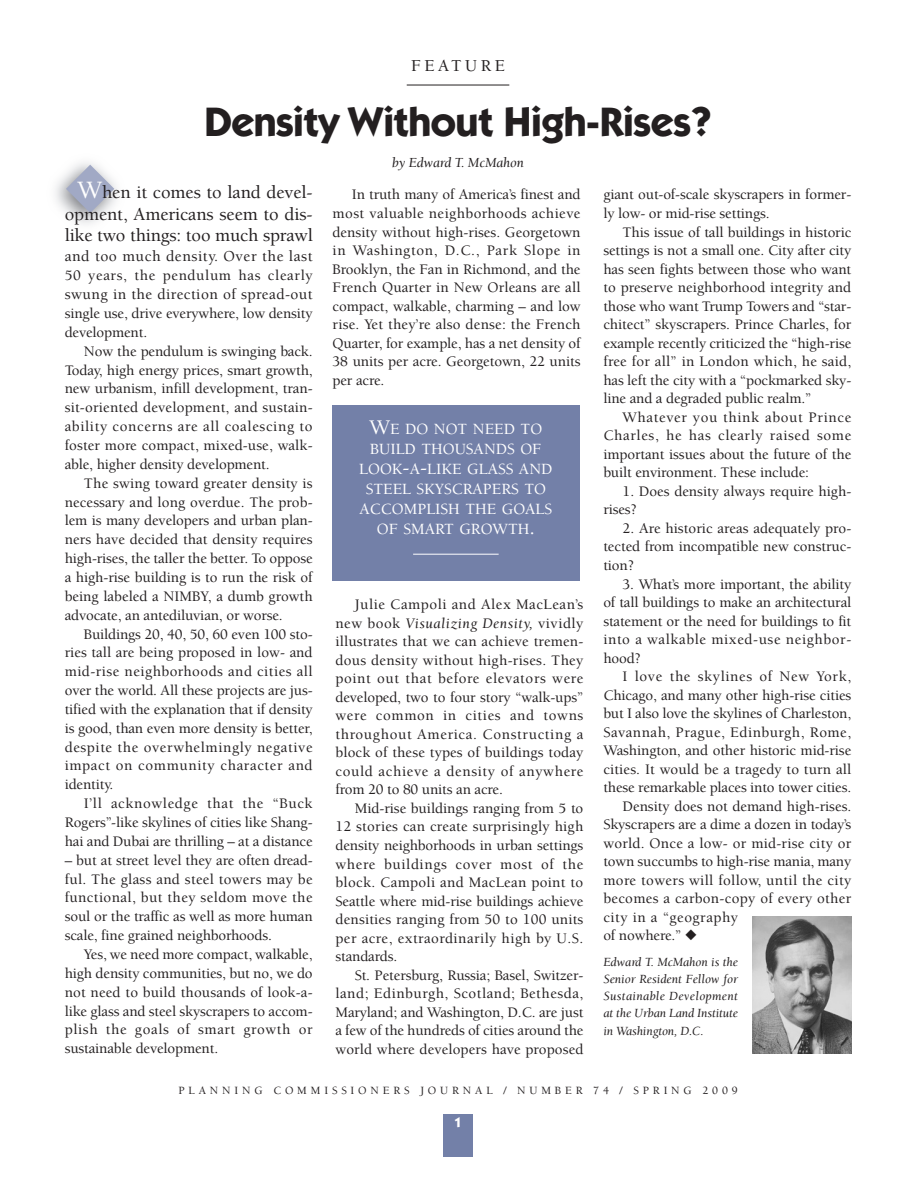
<style>
.page{position:relative;width:918px;height:1188px;background:#fff}
.page>*{position:absolute;margin:0;border:0;box-sizing:border-box;transform-origin:0 0}
.t1{font:700 41.25px "Itc Kabel";letter-spacing:-.015em;color:#231f20}
.t2{font:500 18.6px/21.3px "Berkeley";letter-spacing:-.01em;color:#231f20;text-align:justify}
.t3{font:500 17.1px "Berkeley";letter-spacing:.205em;color:#231f20}
.t4{font:500 16.05px/20px "Berkeley";color:#fff;text-align:center}
.t5{font:500 15.6px "Berkeley";letter-spacing:.035em;color:#231f20}
.t6{font:500 15.3px "Berkeley";letter-spacing:.025em;color:#231f20}
.t7{font:500 15px/18.6px "Berkeley";letter-spacing:-.01em;color:#231f20;text-align:justify}
.t8{font:500 15px "Berkeley";letter-spacing:.02em;color:#231f20}
.t9{font:500 15px "Berkeley";letter-spacing:.04em;color:#231f20}
.t10{font:500 15px "Berkeley";letter-spacing:.035em;color:#231f20}
.t11{font:500 15px "Berkeley";letter-spacing:.01em;color:#231f20}
.t12{font:500 15px "Berkeley";letter-spacing:.015em;color:#231f20}
.t13{font:italic 14.25px "Berkeley";letter-spacing:-.01em;color:#231f20}
.t14{font:700 14.25px "Itc Kabel";color:#fff}
.t15{font:italic 12.9px/17.1px "Berkeley";letter-spacing:-.01em;color:#231f20;text-align:justify}
.t16{font:500 11.4px "Berkeley";letter-spacing:.335em;color:#231f20}
.s1{font-size:25.65px;color:#fff}
.s2{font-size:21.3px}
.s3{font-weight:400;font-style:italic}
</style>
<div class="page">
<svg style="left:66px;top:165px;width:48px;height:48px;background:#bdc2d1"></svg>
<div style="left:443px;top:1114px;width:30px;height:43px;background:#7380a8"></div>
<hr style="left:407px;top:85px;width:102px;height:1px;background:#231f20">
<img style="left:752px;top:916px;width:99px;height:137px">
<div style="left:332px;top:405px;width:248px;height:176px;background:#7380a8"></div>
<hr style="left:413px;top:554px;width:86px;height:1px;background:#fff">
<p class="t3" style="left:411px;top:59px;width:95px">FEATURE</p>
<h1 class="t1" style="left:205px;top:107px;width:508px">Density Without High-Rises?</h1>
<p class="t13" style="left:392px;top:157px;width:133px">by Edward T. McMahon</p>
<p class="t2" style="left:65px;top:184px;width:250px;text-indent:13px"><span class="s1">W</span>hen it comes to land devel&shy;opment, Americans seem to dis&shy;like two things: too much sprawl</p>
<p class="t5" style="left:65px;top:250px;width:249px">and too much density. Over the last</p>
<p class="t9" style="left:65px;top:270px;width:249px">50 years, the pendulum has clearly</p>
<p class="t6" style="left:65px;top:288px;width:249px">swung in the direction of spread-out</p>
<p class="t7" style="left:65px;top:305px;width:249px">single use, drive everywhere, low density development.</p>
<p class="t7" style="left:65px;top:343px;width:250px;text-indent:19px">Now the pendulum is swinging back.<br>Today, high energy prices, smart growth, new urbanism, infill development, tran&shy;sit-oriented development, and sustain&shy;ability concerns are all coalescing to foster more compact, mixed-use, walk&shy;able, higher density development.</p>
<p class="t7" style="left:65px;top:475px;width:249px;text-indent:19px">The swing toward greater density is necessary and long overdue. The prob&shy;lem is many developers and urban plan&shy;ners have decided that density requires high-rises, the taller the better. To oppose a high-rise building is to run the risk of being labeled a NIMBY, a dumb growth advocate, an antediluvian, or worse.</p>
<p class="t7" style="left:65px;top:626px;width:250px;text-indent:19px">Buildings 20, 40, 50, 60 even 100 sto&shy;ries tall are being proposed in low- and mid-rise neighborhoods and cities all over the world. All these projects are jus&shy;tified with the explanation that if density is good, than even more density is better, despite the overwhelmingly negative impact on community character and identity.</p>
<p class="t7" style="left:65px;top:795px;width:249px;text-indent:19px">I’ll acknowledge that the “Buck Rogers”-like skylines of cities like Shang&shy;hai and Dubai are thrilling – at a distance</p>
<p class="t7" style="left:65px;top:852px;width:249px">– but at street level they are often dread&shy;ful. The glass and steel towers may be functional, but they seldom move the soul or the traffic as well as more human scale, fine grained neighborhoods.</p>
<p class="t7" style="left:65px;top:946px;width:249px;text-indent:19px">Yes, we need more compact, walkable, high density communities, but no, we do not need to build thousands of look-a&shy;like glass and steel skyscrapers to accom&shy;plish the goals of smart growth or sustainable development.</p>
<p class="t7" style="left:333px;top:187px;width:250px;text-indent:19px">In truth many of America’s finest and most valuable neighborhoods achieve density without high-rises. Georgetown in Washington, D.C., Park Slope in Brooklyn, the Fan in Richmond, and the French Quarter in New Orleans are all compact, walkable, charming – and low rise. Yet they’re also dense: the French Quarter, for example, has a net density of 38 units per acre. Georgetown, 22 units per acre.</p>
<p class="t4" style="left:359px;top:421px;width:195px"><span class="s2">W</span>E DO NOT NEED TO<br>BUILD THOUSANDS OF<br>LOOK<span class="s2">-</span>A<span class="s2">-</span>LIKE GLASS AND<br>STEEL SKYSCRAPERS TO<br>ACCOMPLISH THE GOALS<br>OF SMART GROWTH<span class="s2">.</span></p>
<p class="t7" style="left:603px;top:187px;width:249px">giant out-of-scale skyscrapers in former&shy;ly low- or mid-rise settings.</p>
<p class="t7" style="left:603px;top:224px;width:249px;text-indent:19px">This issue of tall buildings in historic settings is not a small one. City after city has seen fights between those who want to preserve neighborhood integrity and those who want Trump Towers and “star&shy;chitect” skyscrapers. Prince Charles, for example recently criticized the “high-rise free for all” in London which, he said, has left the city with a “pockmarked sky&shy;line and a degraded public realm.”</p>
<p class="t7" style="left:603px;top:409px;width:249px;text-indent:19px">Whatever you think about Prince Charles, he has clearly raised some important issues about the future of the built environment. These include:</p>
<p class="t7" style="left:603px;top:483px;width:249px;text-indent:19px">1. Does density always require high&shy;rises?</p>
<p class="t7" style="left:603px;top:520px;width:249px;text-indent:19px">2. Are historic areas adequately pro&shy;tected from incompatible new construc&shy;tion?</p>
<p class="t7" style="left:603px;top:576px;width:249px;text-indent:19px">3. What’s more important, the ability of tall buildings to make an architectural statement or the need for buildings to fit into a walkable mixed-use neighbor&shy;hood?</p>
<p class="t9" style="left:623px;top:671px;width:230px">I love the skylines of New York,</p>
<p class="t7" style="left:603px;top:687px;width:249px">Chicago, and many other high-rise cities</p>
<p class="t7" style="left:603px;top:706px;width:249px">but I also love the skylines of Charleston,</p>
<p class="t10" style="left:603px;top:726px;width:249px">Savannah, Prague, Edinburgh, Rome,</p>
<p class="t7" style="left:603px;top:743px;width:249px">Washington, and other historic mid-rise</p>
<p class="t11" style="left:603px;top:763px;width:249px">cities. It would be a tragedy to turn all</p>
<p class="t7" style="left:603px;top:780px;width:249px">these remarkable places into tower cities.</p>
<p class="t7" style="left:623px;top:798px;width:230px">Density does not demand high-rises.</p>
<p class="t7" style="left:603px;top:817px;width:249px">Skyscrapers are a dime a dozen in today’s</p>
<p class="t12" style="left:603px;top:837px;width:249px">world. Once a low- or mid-rise city or</p>
<p class="t7" style="left:603px;top:854px;width:249px">town succumbs to high-rise mania, many</p>
<p class="t8" style="left:603px;top:874px;width:249px">more towers will follow, until the city</p>
<p class="t8" style="left:603px;top:893px;width:249px">becomes a carbon-copy of every other</p>
<p class="t10" style="left:603px;top:911px;width:136px">city in a “geography</p>
<p class="t7" style="left:603px;top:928px;width:95px">of nowhere.” ◆</p>
<p class="t15" style="left:603px;top:955px;width:136px">Edward T. McMahon is the Senior Resident Fellow for Sustainable Development at the Urban Land Institute in Washington, D.C.</p>
<p class="t7" style="left:335px;top:597px;width:249px;text-indent:19px">Julie Campoli and Alex MacLean’s new book <span class="s3">Visualizing Density,</span> vividly illustrates that we can achieve tremen&shy;dous density without high-rises. They point out that before elevators were developed, two to four story “walk-ups” were common in cities and towns throughout America. Constructing a block of these types of buildings today could achieve a density of anywhere from 20 to 80 units an acre.</p>
<p class="t7" style="left:335px;top:800px;width:249px;text-indent:19px">Mid-rise buildings ranging from 5 to 12 stories can create surprisingly high density neighborhoods in urban settings where buildings cover most of the block. Campoli and MacLean point to Seattle where mid-rise buildings achieve densities ranging from 50 to 100 units per acre, extraordinarily high by U.S. standards.</p>
<p class="t7" style="left:335px;top:967px;width:250px;text-indent:19px">St. Petersburg, Russia; Basel, Switzer&shy;land; Edinburgh, Scotland; Bethesda, Maryland; and Washington, D.C. are just a few of the hundreds of cities around the world where developers have proposed</p>
<p class="t16" style="left:178px;top:1086px;width:561px">PLANNING COMMISSIONERS JOURNAL / NUMBER 74 / SPRING 2009</p>
<p class="t14" style="left:454px;top:1117px;width:9px">1</p>
</div>
